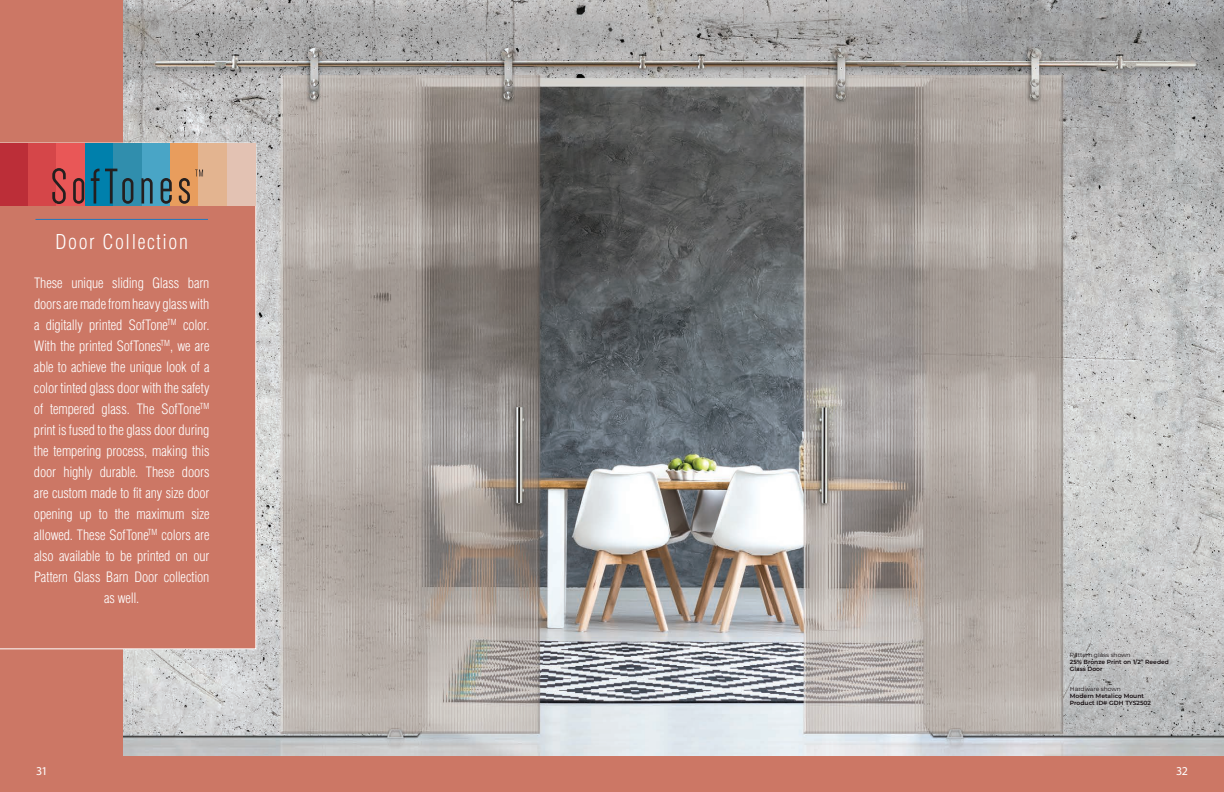
<style>
.page{position:relative;width:1224px;height:792px;background:#fff}
.page>*{position:absolute;margin:0;border:0;box-sizing:border-box;transform-origin:0 0}
.t1{font:300 condensed 20px "Helvetica";letter-spacing:.08em;color:#fff}
.t2{font:300 condensed 14px/21px "Helvetica";letter-spacing:-.01em;color:#fff;text-align:center}
.t3{font:12px "Myriad Pro";color:#fff}
.t4{font:600 6px/7.2px "Montserrat";color:#120a0d}
.t5{font:6px "Montserrat";color:#120a0d}
</style>
<div class="page">
<div style="left:0;top:0;width:612px;height:792px;background:#cc7765"></div>
<div style="left:612px;top:0;width:612px;height:792px;background:#cc7765"></div>
<img style="left:124px;top:0;width:1100px;height:756px">
<svg style="left:0;top:143px;width:256px;height:506px"></svg>
<hr style="left:35px;top:219px;width:173px;height:1px;background:#2278bd">
<div style="left:0;top:143px;width:28px;height:62px;background:#bc2e38"></div>
<div style="left:28px;top:143px;width:29px;height:62px;background:#d54649"></div>
<div style="left:57px;top:143px;width:28px;height:62px;background:#e95757"></div>
<div style="left:85px;top:143px;width:28px;height:62px;background:#0080ac"></div>
<div style="left:113px;top:143px;width:29px;height:62px;background:#308ead"></div>
<div style="left:142px;top:143px;width:28px;height:62px;background:#49a5c6"></div>
<div style="left:170px;top:143px;width:29px;height:62px;background:#e89d5d"></div>
<div style="left:199px;top:143px;width:28px;height:62px;background:#e3b490"></div>
<div style="left:227px;top:143px;width:28px;height:62px;background:#e3c2b3"></div>
<svg style="left:52px;top:168px;width:14px;height:36px"></svg>
<svg style="left:73px;top:178px;width:11px;height:26px"></svg>
<svg style="left:91px;top:169px;width:42px;height:35px"></svg>
<svg style="left:141px;top:178px;width:12px;height:26px"></svg>
<svg style="left:161px;top:178px;width:11px;height:26px"></svg>
<svg style="left:179px;top:170px;width:24px;height:34px"></svg>
<h1 class="t1" style="left:56px;top:230px;width:134px">Door Collection</h1>
<p class="t2" style="left:34px;top:272px;width:177px">These unique sliding Glass barn doors are made from heavy glass with a digitally printed SofTone<sup>TM</sup> color.<br>With the printed SofTones<sup>TM</sup>, we are able to achieve the unique look of a color tinted glass door with the safety of tempered glass. The SofTone<sup>TM </sup>print is fused to the glass door during the tempering process, making this door highly durable. These doors are custom made to fit any size door opening up to the maximum size allowed. These SofTone<sup>TM</sup> colors are also available to be printed on our Pattern Glass Barn Door collection as well.</p>
<p class="t5" style="left:1070px;top:651px;width:62px">Pattern glass shown</p>
<p class="t4" style="left:1070px;top:658px;width:100px">25% Bronze Print on 1/2” Reeded<br>Glass Door</p>
<p class="t5" style="left:1070px;top:685px;width:53px">Hardware shown</p>
<p class="t4" style="left:1070px;top:692px;width:83px">Modern Metalico Mount<br>Product ID# GDH TYS2502</p>
<p class="t3" style="left:36px;top:764px;width:13px">31</p>
<p class="t3" style="left:1176px;top:764px;width:13px">32</p>
</div>
